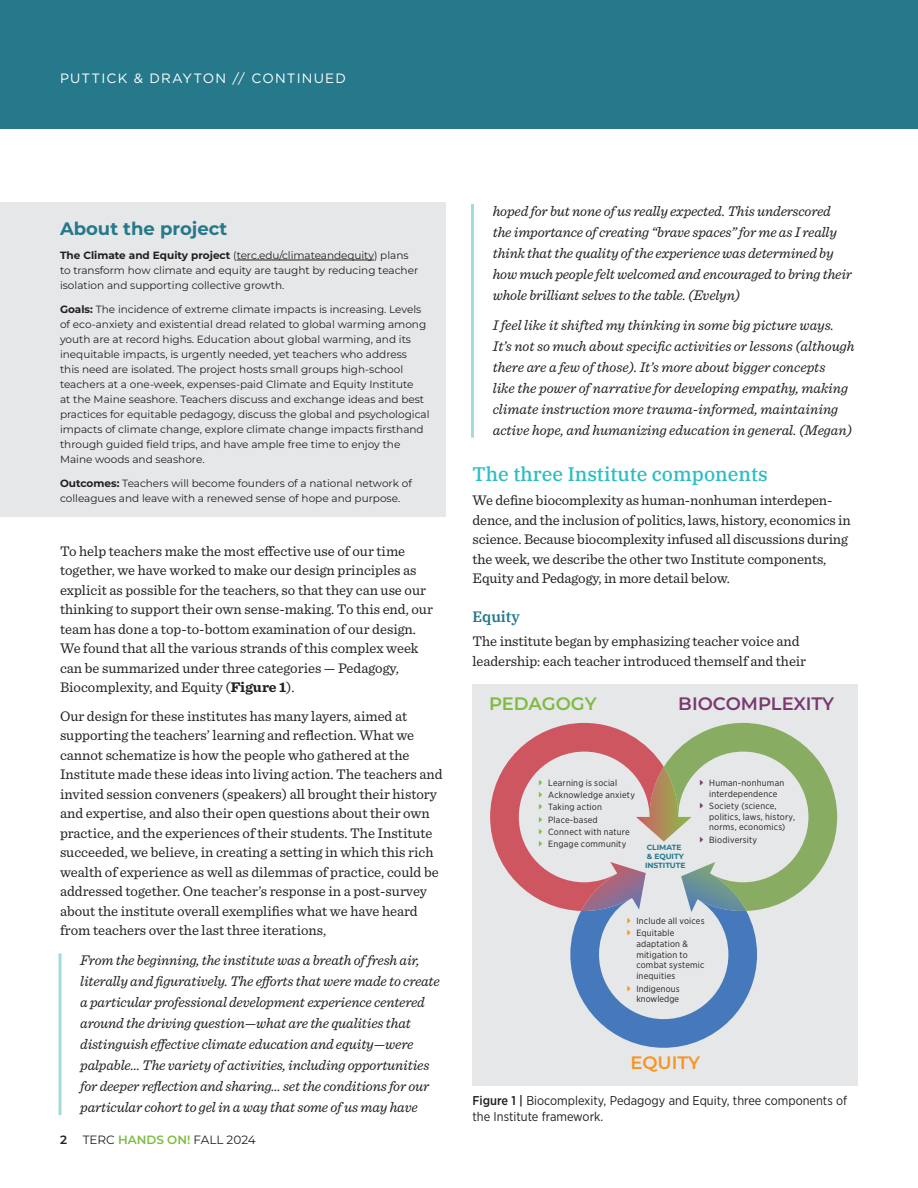
<style>
.page{position:relative;width:918px;height:1188px;background:#fff}
.page>*{position:absolute;margin:0;border:0;box-sizing:border-box;transform-origin:0 0}
.t1{font:500 19.5px "IBM Plex Serif";color:#2dbec2}
.t2{font:700 18px "Montserrat";color:#25798b}
.t3{font:600 18px "Montserrat";color:#7a3970}
.t4{font:600 18px "Montserrat";color:#7ebc42}
.t5{font:600 18px "Montserrat";color:#f89521}
.t6{font:600 15px "IBM Plex Serif";color:#25798b}
.t7{font:14.7px/19.5px "Sentinel";color:#231f20}
.t8{font:italic 14.7px/21px "Sentinel";letter-spacing:-.01em;color:#231f20}
.t9{font:13.5px "Gotham";letter-spacing:.085em;color:#fff}
.t10{font:12.75px/15.3px "Gotham Narrow";color:#231f20}
.t11{font:12px "Montserrat";color:#231f20}
.t12{font:600 12px "Montserrat";color:#231f20}
.t13{font:10.5px/15px "Montserrat";color:#231f20}
.t14{font:9px/10.8px "Gotham Narrow";letter-spacing:.025em;color:#231f20}
.t15{font:700 7.5px/9px "Montserrat";color:#25798b}
.s1{font-weight:700}
.s2{font-weight:600;color:#7ebc42}
.s3{font-weight:500}
</style>
<div class="page">
<div style="left:0;top:0;width:918px;height:128px;background:#25798b"></div>
<svg style="left:58px;top:953px;width:4px;height:162px"></svg>
<hr style="left:471px;top:204px;width:3px;height:234px;background:#a3dbdd">
<div style="left:0;top:202px;width:446px;height:315px;background:#e6e7e8"></div>
<hr style="left:237px;top:260px;width:137px;height:1px;background:#231f20">
<div style="left:472px;top:684px;width:386px;height:401px;background:#e6e7e8"></div>
<svg style="left:490px;top:723px;width:347px;height:325px"></svg>
<p class="t9" style="left:60px;top:70px;width:287px">PUTTICK &amp; DRAYTON // CONTINUED</p>
<p class="t2" style="left:60px;top:216px;width:169px">About the project</p>
<p class="t13" style="left:60px;top:247px;width:360px"><span class="s1">The Climate and Equity project</span> (terc.edu/climateandequity) plans to transform how climate and equity are taught by reducing teacher isolation and supporting collective growth.</p>
<p class="t13" style="left:60px;top:301px;width:371px"><span class="s1">Goals:</span> The incidence of extreme climate impacts is increasing. Levels of eco-anxiety and existential dread related to global warming among youth are at record highs. Education about global warming, and its inequitable impacts, is urgently needed, yet teachers who address<br>this need are isolated. The project hosts small groups high-school teachers at a one-week, expenses-paid Climate and Equity Institute<br>at the Maine seashore. Teachers discuss and exchange ideas and best practices for equitable pedagogy, discuss the global and psychological impacts of climate change, explore climate change impacts firsthand through guided field trips, and have ample free time to enjoy the Maine woods and seashore.</p>
<p class="t13" style="left:60px;top:475px;width:353px"><span class="s1">Outcomes:</span> Teachers will become founders of a national network of colleagues and leave with a renewed sense of hope and purpose.</p>
<p class="t7" style="left:60px;top:540px;width:374px">To help teachers make the most effective use of our time together, we have worked to make our design principles as explicit as possible for the teachers, so that they can use our thinking to support their own sense-making. To this end, our team has done a top-to-bottom examination of our design.<br>We found that all the various strands of this complex week can be summarized under three categories — Pedagogy, Biocomplexity, and Equity (<span class="s1">Figure 1</span>).</p>
<p class="t7" style="left:60px;top:705px;width:384px">Our design for these institutes has many layers, aimed at supporting the teachers’ learning and reflection. What we cannot schematize is how the people who gathered at the Institute made these ideas into living action. The teachers and invited session conveners (speakers) all brought their history and expertise, and also their open questions about their own practice, and the experiences of their students. The Institute succeeded, we believe, in creating a setting in which this rich wealth of experience as well as dilemmas of practice, could be addressed together. One teacher’s response in a post-survey about the institute overall exemplifies what we have heard from teachers over the last three iterations,</p>
<p class="t8" style="left:80px;top:949px;width:361px">From the beginning, the institute was a breath of fresh air, literally and figuratively. The efforts that were made to create a particular professional development experience centered around the driving question—what are the qualities that distinguish effective climate education and equity—were palpable… The variety of activities, including opportunities for deeper reflection and sharing… set the conditions for our particular cohort to gel in a way that some of us may have</p>
<p class="t12" style="left:60px;top:1131px;width:8px">2</p>
<p class="t11" style="left:83px;top:1132px;width:175px">TERC <span class="s2">HANDS ON!</span> FALL 2024</p>
<p class="t8" style="left:493px;top:199px;width:361px">hoped for but none of us really expected. This underscored the importance of creating “brave spaces” for me as I really think that the quality of the experience was determined by how much people felt welcomed and encouraged to bring their whole brilliant selves to the table. (Evelyn)</p>
<p class="t8" style="left:493px;top:313px;width:363px">I feel like it shifted my thinking in some big picture ways.<br>It’s not so much about specific activities or lessons (although there are a few of those). It’s more about bigger concepts<br>like the power of narrative for developing empathy, making climate instruction more trauma-informed, maintaining active hope, and humanizing education in general. (Megan)</p>
<h1 class="t1" style="left:472px;top:459px;width:297px">The three Institute components</h1>
<p class="t7" style="left:472px;top:490px;width:380px">We define biocomplexity as human-nonhuman interdepen&shy;dence, and the inclusion of politics, laws, history, economics in science. Because biocomplexity infused all discussions during the week, we describe the other two Institute components, Equity and Pedagogy, in more detail below.</p>
<p class="t6" style="left:472px;top:605px;width:49px">Equity</p>
<p class="t7" style="left:472px;top:631px;width:335px">The institute began by emphasizing teacher voice and leadership: each teacher introduced themself and their</p>
<p class="t4" style="left:489px;top:691px;width:109px">PEDAGOGY</p>
<p class="t3" style="left:678px;top:691px;width:157px">BIOCOMPLEXITY</p>
<p class="t14" style="left:548px;top:776px;width:88px;line-height:12.3px">Learning is social<br>Acknowledge anxiety<br>Taking action<br>Place-based<br>Connect with nature<br>Engage community</p>
<p class="t14" style="left:709px;top:777px;width:77px">Human-nonhuman interdependence</p>
<p class="t14" style="left:709px;top:800px;width:87px">Society (science, politics, laws, history, norms, economics)</p>
<p class="t14" style="left:709px;top:834px;width:50px">Biodiversity</p>
<p class="t15" style="left:645px;top:844px;width:42px">CLIMATE &amp; EQUITY<br>INSTITUTE</p>
<p class="t14" style="left:636px;top:914px;width:70px;line-height:12.3px">Include all voices<br>Equitable</p>
<p class="t14" style="left:636px;top:938px;width:70px">adaptation &amp; mitigation to combat systemic inequities</p>
<p class="t14" style="left:636px;top:983px;width:45px">Indigenous knowledge</p>
<p class="t5" style="left:630px;top:1050px;width:71px">EQUITY</p>
<p class="t10" style="left:472px;top:1093px;width:376px"><span class="s3">Figure 1 |</span> Biocomplexity, Pedagogy and Equity, three components of the Institute framework.</p>
</div>
